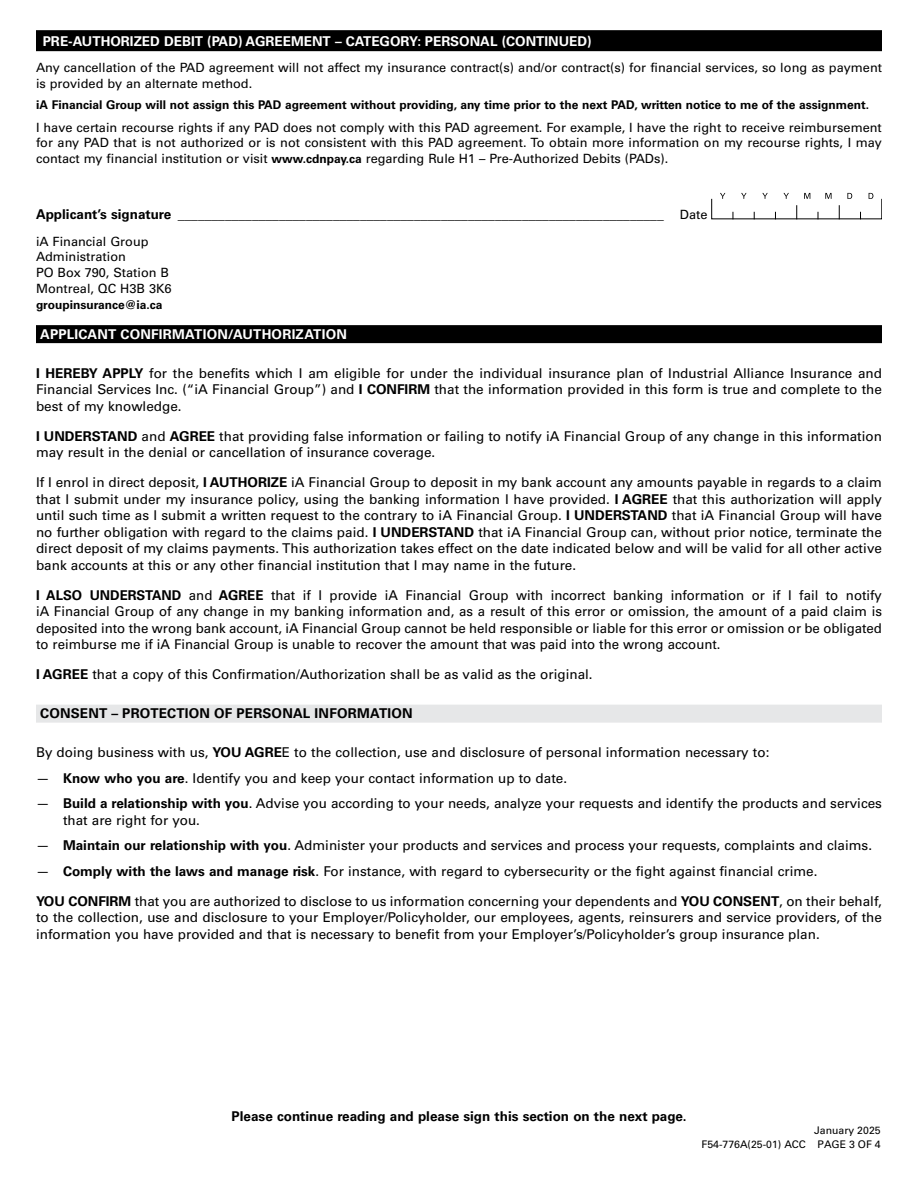
<style>
.page{position:relative;width:918px;height:1188px;background:#fff}
.page>*{position:absolute;margin:0;border:0;box-sizing:border-box;transform-origin:0 0}
.P_justifie{font:13.5px/16.5px "Univers LT Pro 55 Roman";color:#000;text-align:justify}
.t1{font:700 13.5px "Univers LT Pro 65";color:#000}
.t2{font:700 13.5px "Univers LT Pro 65";color:#fff}
.Artefact{font:12.75px/15.8px "Univers LT Pro 55 Roman";color:#000}
.t3{font:700 12px "Univers LT Pro 65";color:#000}
.t4{font:10.5px/13.5px "Univers LT Pro 55 Roman";color:#000;text-align:right}
.s1{font-family:"Univers LT Pro 65";font-weight:700;font-size:12px}
.s2{font-family:"Univers LT Pro 65";font-weight:700}
</style>
<div class="page">
<div style="left:36px;top:30px;width:846px;height:21px;background:#000"></div>
<div style="left:36px;top:325px;width:846px;height:18px;background:#000"></div>
<div style="left:36px;top:705px;width:846px;height:18px;background:#e6e7e8"></div>
<svg style="left:720px;top:193px;width:5px;height:6px"></svg>
<svg style="left:741px;top:193px;width:6px;height:6px"></svg>
<svg style="left:762px;top:193px;width:6px;height:6px"></svg>
<svg style="left:783px;top:193px;width:6px;height:6px"></svg>
<svg style="left:804px;top:193px;width:6px;height:6px"></svg>
<svg style="left:825px;top:193px;width:7px;height:6px"></svg>
<svg style="left:847px;top:193px;width:5px;height:6px"></svg>
<svg style="left:869px;top:193px;width:4px;height:6px"></svg>
<h2 class="t2" style="left:43px;top:32px;width:550px">PRE-AUTHORIZED DEBIT (PAD) AGREEMENT – CATEGORY: PERSONAL (CONTINUED)</h2>
<p class="Artefact" style="left:36px;top:59px;width:848px">Any cancellation of the PAD agreement will not affect my insurance contract(s) and/or contract(s) for financial services, so long as payment is provided by an alternate method.</p>
<p class="t3" style="left:36px;top:97px;width:835px">iA Financial Group will not assign this PAD agreement without providing, any time prior to the next PAD, written notice to me of the assignment.</p>
<p class="Artefact" style="left:36px;top:119px;width:848px;text-align:justify">I have certain recourse rights if any PAD does not comply with this PAD agreement. For example, I have the right to receive reimbursement for any PAD that is not authorized or is not consistent with this PAD agreement. To obtain more information on my recourse rights, I may contact my financial institution or visit <span class="s1">www.cdnpay.ca</span> regarding Rule H1 – Pre-Authorized Debits (PADs).</p>
<p class="t1" style="left:36px;top:205px;width:137px">Applicant’s signature</p>
<p class="Artefact" style="left:680px;top:206px;width:29px">Date</p>
<p class="Artefact" style="left:36px;top:233px;width:137px">iA Financial Group<br>Administration<br>PO Box 790, Station B<br>Montreal, QC H3B 3K6</p>
<p class="t3" style="left:36px;top:296px;width:128px">groupinsurance@ia.ca</p>
<h3 class="t2" style="left:40px;top:324px;width:308px">APPLICANT CONFIRMATION/AUTHORIZATION</h3>
<p class="P_justifie" style="left:36px;top:364px;width:848px"><span class="s2">I HEREBY APPLY</span> for the benefits which I am eligible for under the individual insurance plan of Industrial Alliance Insurance and Financial Services Inc. (“iA Financial Group”) and <span class="s2">I CONFIRM</span> that the information provided in this form is true and complete to the best of my knowledge.</p>
<p class="P_justifie" style="left:36px;top:427px;width:848px"><span class="s2">I UNDERSTAND</span> and <span class="s2">AGREE</span> that providing false information or failing to notify iA Financial Group of any change in this information may result in the denial or cancellation of insurance coverage.</p>
<p class="P_justifie" style="left:36px;top:474px;width:848px">If I enrol in direct deposit, <span class="s2">I AUTHORIZE</span> iA Financial Group to deposit in my bank account any amounts payable in regards to a claim that I submit under my insurance policy, using the banking information I have provided. <span class="s2">I AGREE</span> that this authorization will apply until such time as I submit a written request to the contrary to iA Financial Group. <span class="s2">I UNDERSTAND</span> that iA Financial Group will have no further obligation with regard to the claims paid. <span class="s2">I UNDERSTAND</span> that iA Financial Group can, without prior notice, terminate the direct deposit of my claims payments. This authorization takes effect on the date indicated below and will be valid for all other active bank accounts at this or any other financial institution that I may name in the future.</p>
<p class="P_justifie" style="left:36px;top:586px;width:847px"><span class="s2">I ALSO UNDERSTAND</span> and <span class="s2">AGREE</span> that if I provide iA Financial Group with incorrect banking information or if I fail to notify iA Financial Group of any change in my banking information and, as a result of this error or omission, the amount of a paid claim is deposited into the wrong bank account, iA Financial Group cannot be held responsible or liable for this error or omission or be obligated to reimburse me if iA Financial Group is unable to recover the amount that was paid into the wrong account.</p>
<p class="P_justifie" style="left:36px;top:666px;width:558px"><span class="s2">I AGREE</span> that a copy of this Confirmation/Authorization shall be as valid as the original.</p>
<h2 class="t1" style="left:40px;top:704px;width:374px">CONSENT – PROTECTION OF PERSONAL INFORMATION</h2>
<p class="P_justifie" style="left:36px;top:744px;width:735px">By doing business with us, <span class="s2">YOU AGRE</span>E to the collection, use and disclosure of personal information necessary to:</p>
<p class="P_justifie" style="left:36px;top:769px;width:533px">— <span class="s2">Know who you are</span>. Identify you and keep your contact information up to date.</p>
<p class="P_justifie" style="left:63px;top:795px;width:821px;text-indent:-27px">— <span class="s2">Build a relationship with you</span>. Advise you according to your needs, analyze your requests and identify the products and services that are right for you.</p>
<p class="P_justifie" style="left:36px;top:837px;width:838px">— <span class="s2">Maintain our relationship with you</span>. Administer your products and services and process your requests, complaints and claims.</p>
<p class="P_justifie" style="left:36px;top:862px;width:783px">— <span class="s2">Comply with the laws and manage risk</span>. For instance, with regard to cybersecurity or the fight against financial crime.</p>
<p class="P_justifie" style="left:36px;top:892px;width:848px"><span class="s2">YOU CONFIRM</span> that you are authorized to disclose to us information concerning your dependents and <span class="s2">YOU CONSENT</span>, on their behalf, to the collection, use and disclosure to your Employer/Policyholder, our employees, agents, reinsurers and service providers, of the information you have provided and that is necessary to benefit from your Employer’s/Policyholder’s group insurance plan.</p>
<p class="t1" style="left:232px;top:1107px;width:457px">Please continue reading and please sign this section on the next page.</p>
<p class="t4" style="left:702px;top:1123px;width:181px">January 2025<br>F54-776A(25-01) ACC PAGE 3 OF 4</p>
</div>
